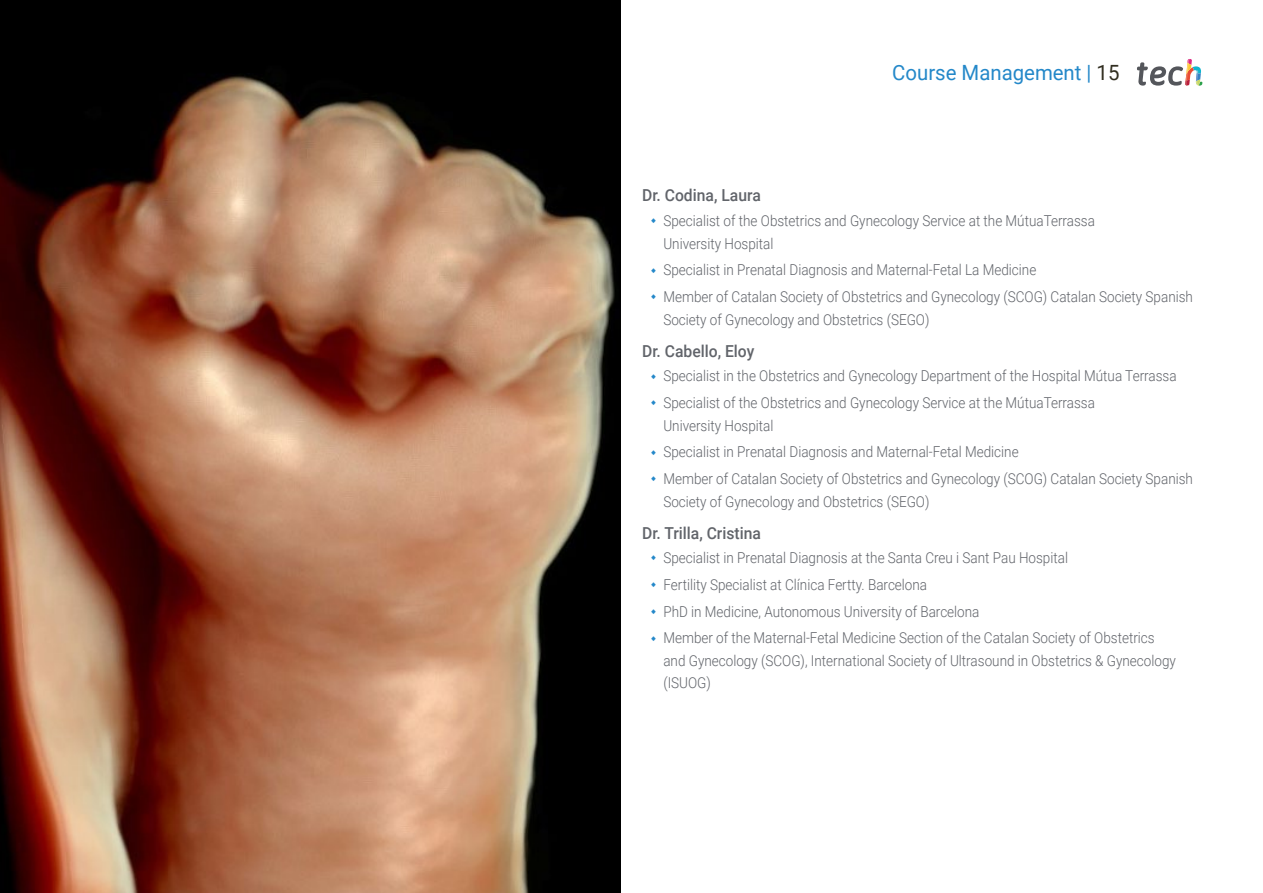
<style>
.page{position:relative;width:1263px;height:893px;background:#fff}
.page>*{position:absolute;margin:0;border:0;box-sizing:border-box;transform-origin:0 0}
.t1{font:21px "Roboto";color:#2488c9}
.t2{font:500 16.5px "Roboto";color:#61646a;scale:.95 1}
.t3{font:300 15px/26.7px "Roboto";color:#61646a;scale:.9 1}
.s1{color:#312e20}
</style>
<div class="page">
<svg style="left:1137px;top:59px;width:65px;height:27px"></svg>
<img style="left:0;top:0;width:621px;height:893px">
<h1 class="t1" style="left:892px;top:57px;width:229px">Course Management | <span class="s1">15</span></h1>
<p class="t2" style="left:642px;top:184px;width:126px">Dr. Codina, Laura</p>
<p class="t3" style="left:663px;top:209px;width:481px;line-height:22.5px">Specialist of the Obstetrics and Gynecology Service at the MútuaTerrassa<br>University Hospital</p>
<p class="t3" style="left:663px;top:256px;width:590px">Specialist in Prenatal Diagnosis and Maternal-Fetal La Medicine<br>Member of Catalan Society of Obstetrics and Gynecology (SCOG) Catalan Society Spanish</p>
<p class="t3" style="left:663px;top:305px;width:297px">Society of Gynecology and Obstetrics (SEGO)</p>
<p class="t2" style="left:642px;top:339px;width:120px">Dr. Cabello, Eloy</p>
<p class="t3" style="left:663px;top:362px;width:572px">Specialist in the Obstetrics and Gynecology Department of the Hospital Mútua Terrassa<br>Specialist of the Obstetrics and Gynecology Service at the MútuaTerrassa</p>
<p class="t3" style="left:663px;top:411px;width:590px">University Hospital<br>Specialist in Prenatal Diagnosis and Maternal-Fetal Medicine<br>Member of Catalan Society of Obstetrics and Gynecology (SCOG) Catalan Society Spanish</p>
<p class="t3" style="left:663px;top:487px;width:297px">Society of Gynecology and Obstetrics (SEGO)</p>
<p class="t2" style="left:642px;top:521px;width:127px">Dr. Trilla, Cristina</p>
<p class="t3" style="left:663px;top:544px;width:547px">Specialist in Prenatal Diagnosis at the Santa Creu i Sant Pau Hospital<br>Fertility Specialist at Clínica Fertty. Barcelona<br>PhD in Medicine, Autonomous University of Barcelona<br>Member of the Maternal-Fetal Medicine Section of the Catalan Society of Obstetrics</p>
<p class="t3" style="left:663px;top:649px;width:571px;line-height:22.5px">and Gynecology (SCOG), International Society of Ultrasound in Obstetrics &amp; Gynecology (ISUOG)</p>
</div>
